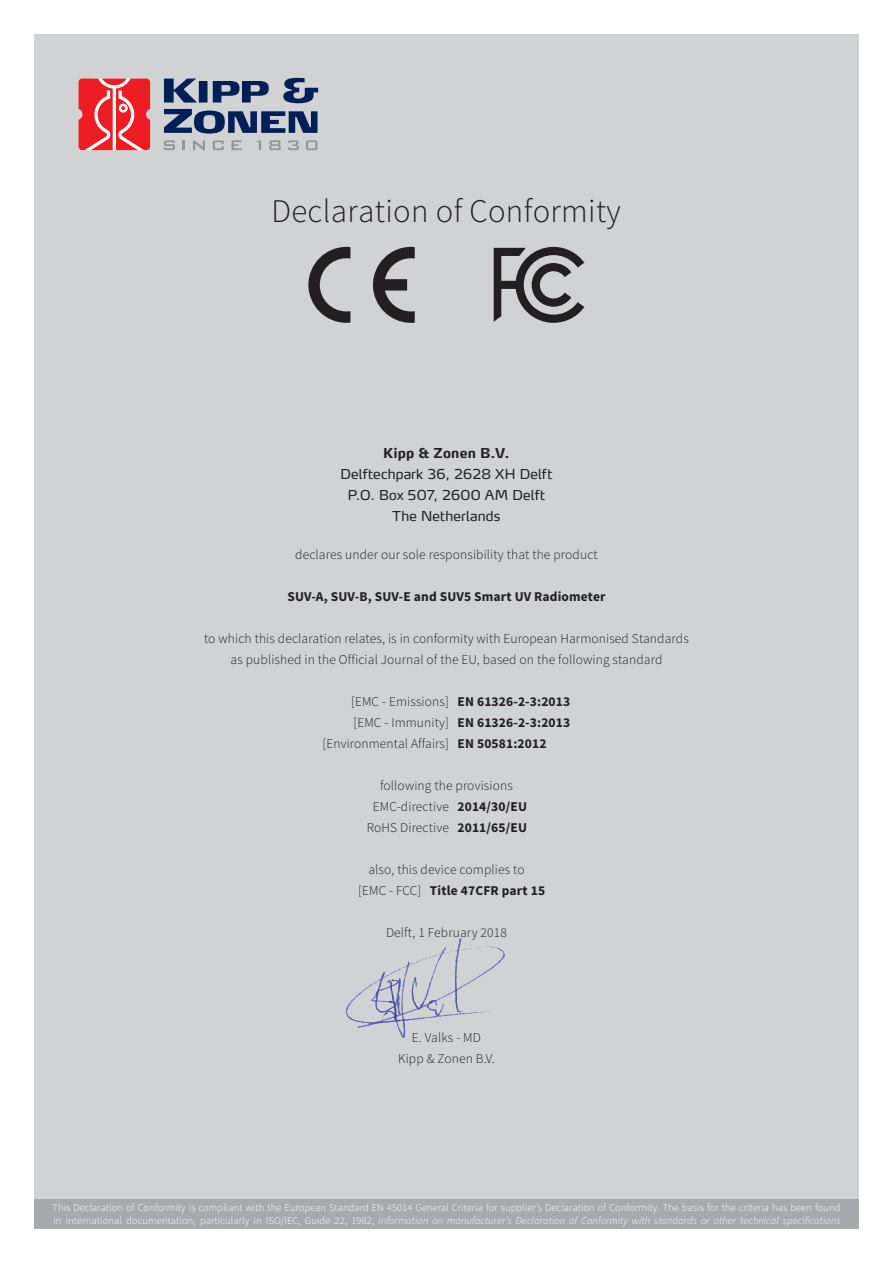
<style>
.page{position:relative;width:893px;height:1263px;background:#fff}
.page>*{position:absolute;margin:0;border:0;box-sizing:border-box;transform-origin:0 0}
.t1{font:300 33px "Source Sans Pro";letter-spacing:.01em;color:#231f20}
.t2{font:300 13.5px/21px "Source Sans Pro";letter-spacing:.01em;color:#231f20;text-align:center}
.t3{font:700 13.5px/21px "Source Sans Pro";letter-spacing:.01em;color:#231f20;text-align:justify}
.t4{font:13.5px/21px "Max LF";letter-spacing:.015em;color:#231f20;text-align:center}
.t5{font:700 13.5px "Max LF";letter-spacing:.015em;color:#231f20}
.t6{font:300 10.5px/13.5px "Source Sans Pro";letter-spacing:.005em;color:#fff}
.s1{font-weight:300}
.s2{font-style:italic}
</style>
<div class="page">
<div style="left:34px;top:34px;width:825px;height:1195px;background:#d1d2d4"></div>
<div style="left:34px;top:1199px;width:825px;height:30px;background:#a8a9ad"></div>
<svg style="left:164px;top:140px;width:11px;height:10px"></svg>
<svg style="left:183px;top:140px;width:2px;height:10px"></svg>
<svg style="left:193px;top:140px;width:12px;height:10px"></svg>
<svg style="left:213px;top:140px;width:11px;height:10px"></svg>
<svg style="left:232px;top:140px;width:10px;height:10px"></svg>
<svg style="left:257px;top:140px;width:4px;height:10px"></svg>
<svg style="left:269px;top:140px;width:12px;height:10px"></svg>
<svg style="left:288px;top:140px;width:11px;height:10px"></svg>
<svg style="left:306px;top:140px;width:11px;height:10px"></svg>
<svg style="left:79px;top:79px;width:71px;height:71px;background:#f0474c"></svg>
<svg style="left:164px;top:78px;width:154px;height:56px"></svg>
<svg style="left:373px;top:247px;width:42px;height:76px"></svg>
<svg style="left:308px;top:247px;width:42px;height:76px"></svg>
<svg style="left:494px;top:247px;width:90px;height:76px"></svg>
<img style="left:345px;top:938px;width:160px;height:100px">
<h1 class="t1" style="left:271px;top:191px;width:351px">Declaration of Conformity</h1>
<p class="t5" style="left:383px;top:445px;width:128px">Kipp &amp; Zonen B.V.</p>
<p class="t4" style="left:341px;top:464px;width:213px">Delftechpark 36, 2628 XH Delft<br>P.O. Box 507, 2600 AM Delft<br>The Netherlands</p>
<p class="t2" style="left:295px;top:544px;width:304px">declares under our sole responsibility that the product</p>
<p class="t3" style="left:287px;top:586px;width:320px">SUV-A, SUV-B, SUV-E and SUV5 Smart UV Radiometer</p>
<p class="t2" style="left:204px;top:628px;width:486px">to which this declaration relates, is in conformity with European Harmonised Standards as published in the Official Journal of the EU, based on the following standard</p>
<p class="t2" style="left:322px;top:691px;width:128px;text-align:right">[EMC - Emissions] [EMC - Immunity] [Environmental Affairs]</p>
<p class="t3" style="left:457px;top:691px;width:114px">EN 61326-2-3:2013<br>EN 61326-2-3:2013<br>EN 50581:2012</p>
<p class="t2" style="left:380px;top:775px;width:134px">following the provisions</p>
<p class="t2" style="left:367px;top:796px;width:84px">EMC-directive<br>RoHS Directive</p>
<p class="t3" style="left:457px;top:796px;width:71px">2014/30/EU<br>2011/65/EU</p>
<p class="t2" style="left:368px;top:859px;width:158px">also, this device complies to</p>
<p class="t3" style="left:358px;top:880px;width:188px"><span class="s1">[EMC - FCC]</span> Title 47CFR part 15</p>
<p class="t2" style="left:386px;top:922px;width:122px">Delft, 1 February 2018</p>
<p class="t2" style="left:398px;top:1027px;width:98px">E. Valks - MD<br>Kipp &amp; Zonen B.V.</p>
<p class="t6" style="left:53px;top:1200px;width:789px">This Declaration of Conformity is compliant with the European Standard EN 45014 General Criteria for supplier’s Declaration of Conformity. The basis for the criteria has been found in international documentation, particularly in ISO/IEC, Guide 22, 1982, <span class="s2">Information on manufacturer’s Declaration of Conformity with standards or other technical specifications</span></p>
</div>
